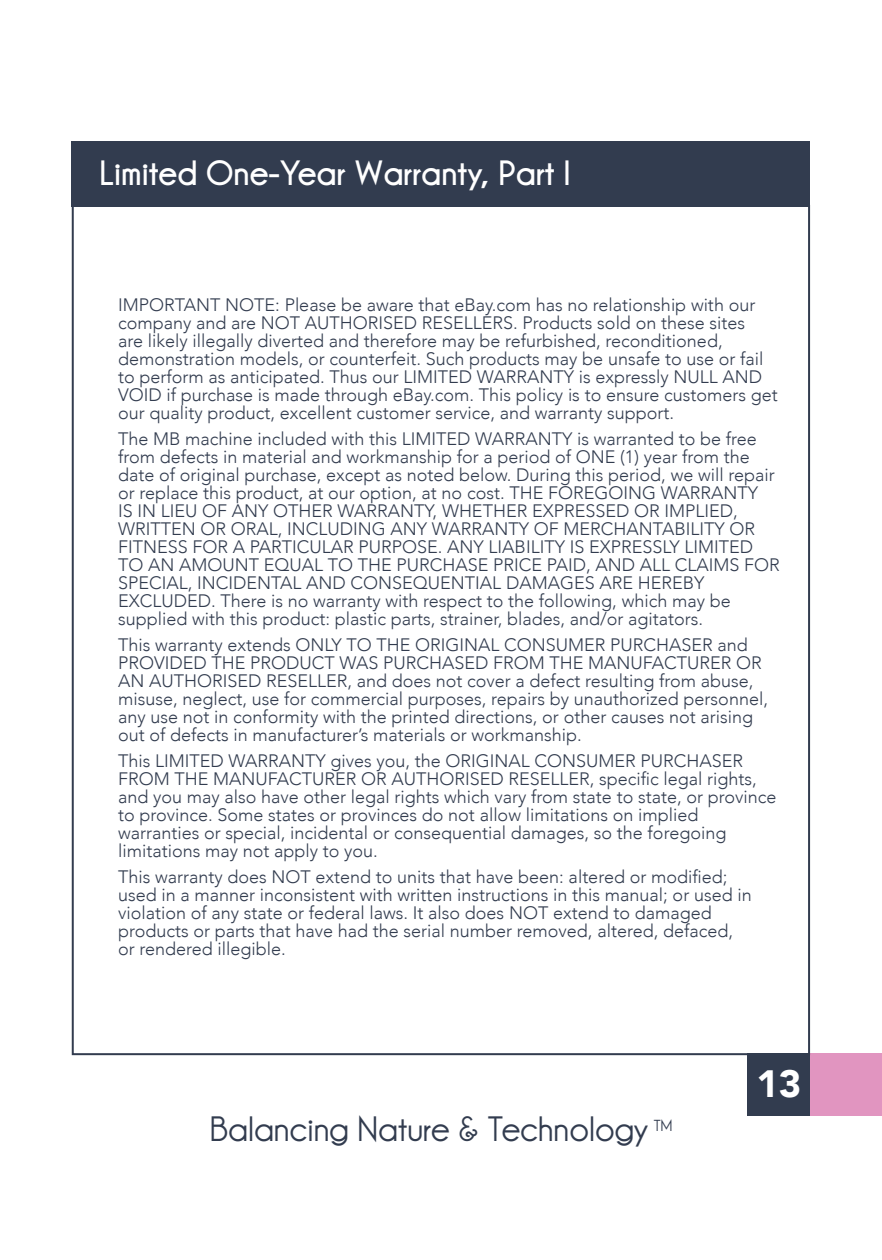
<style>
.page{position:relative;width:882px;height:1260px;background:#fff}
.page>*{position:absolute;margin:0;border:0;box-sizing:border-box;transform-origin:0 0}
.t1{font:900 38px "Avenir";color:#fff}
.t2{font:36px "Champagne&Limousines Thick";color:#fff}
.t3{font:700 36px "Champagne&Limousines";color:#323c4f}
.t4{font:300 18px/18px "Avenir";color:#323c4f}
</style>
<div class="page">
<div style="left:747px;top:1053px;width:63px;height:63px;background:#323c4f"></div>
<div style="left:810px;top:1053px;width:72px;height:63px;background:#e195c0"></div>
<div style="left:72px;top:141px;width:738px;height:66px;background:#323c4f"></div>
<p class="t2" style="left:100px;top:153px;width:473px">Limited One-Year Warranty, Part I</p>
<p class="t4" style="left:118px;top:296px;width:661px">IMPORTANT NOTE: Please be aware that eBay.com has no relationship with our company and are NOT AUTHORISED RESELLERS. Products sold on these sites<br>are likely illegally diverted and therefore may be refurbished, reconditioned, demonstration models, or counterfeit. Such products may be unsafe to use or fail to perform as anticipated. Thus our LIMITED WARRANTY is expressly NULL AND VOID if purchase is made through eBay.com. This policy is to ensure customers get our quality product, excellent customer service, and warranty support.</p>
<p class="t4" style="left:118px;top:430px;width:663px">The MB machine included with this LIMITED WARRANTY is warranted to be free from defects in material and workmanship for a period of ONE (1) year from the date of original purchase, except as noted below. During this period, we will repair or replace this product, at our option, at no cost. THE FOREGOING WARRANTY<br>IS IN LIEU OF ANY OTHER WARRANTY, WHETHER EXPRESSED OR IMPLIED, WRITTEN OR ORAL, INCLUDING ANY WARRANTY OF MERCHANTABILITY OR FITNESS FOR A PARTICULAR PURPOSE. ANY LIABILITY IS EXPRESSLY LIMITED TO AN AMOUNT EQUAL TO THE PURCHASE PRICE PAID, AND ALL CLAIMS FOR SPECIAL, INCIDENTAL AND CONSEQUENTIAL DAMAGES ARE HEREBY EXCLUDED. There is no warranty with respect to the following, which may be supplied with this product: plastic parts, strainer, blades, and/or agitators.</p>
<p class="t4" style="left:118px;top:636px;width:652px">This warranty extends ONLY TO THE ORIGINAL CONSUMER PURCHASER and PROVIDED THE PRODUCT WAS PURCHASED FROM THE MANUFACTURER OR AN AUTHORISED RESELLER, and does not cover a defect resulting from abuse, misuse, neglect, use for commercial purposes, repairs by unauthorized personnel, any use not in conformity with the printed directions, or other causes not arising out of defects in manufacturer’s materials or workmanship.</p>
<p class="t4" style="left:118px;top:752px;width:660px">This LIMITED WARRANTY gives you, the ORIGINAL CONSUMER PURCHASER FROM THE MANUFACTURER OR AUTHORISED RESELLER, specific legal rights, and you may also have other legal rights which vary from state to state, or province to province. Some states or provinces do not allow limitations on implied warranties or special, incidental or consequential damages, so the foregoing limitations may not apply to you.</p>
<p class="t4" style="left:118px;top:868px;width:635px">This warranty does NOT extend to units that have been: altered or modified; used in a manner inconsistent with written instructions in this manual; or used in violation of any state or federal laws. It also does NOT extend to damaged products or parts that have had the serial number removed, altered, defaced, or rendered illegible.</p>
<p class="t3" style="left:210px;top:1108px;width:464px">Balancing Nature &amp; Technology <sup>TM</sup></p>
<p class="t1" style="left:756px;top:1051px;width:46px">13</p>
</div>
